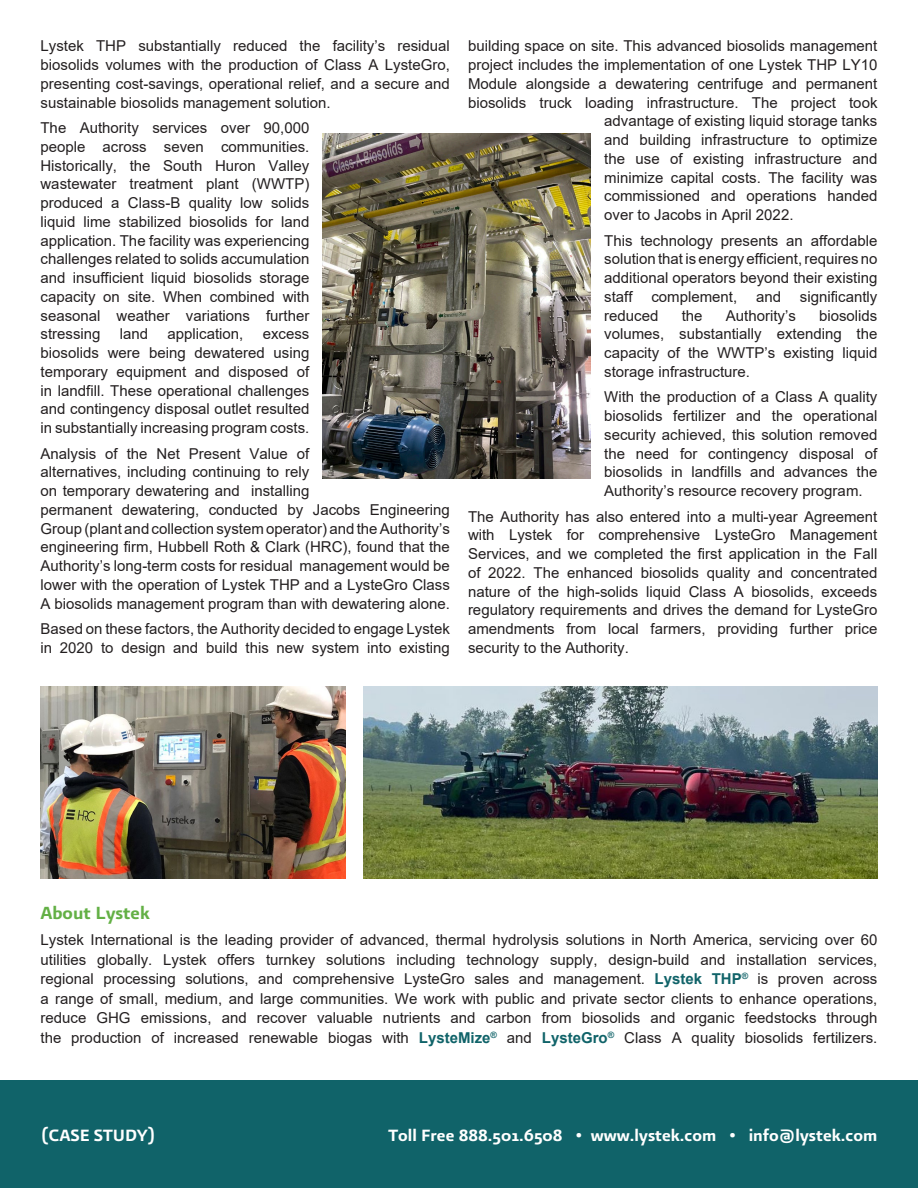
<style>
.page{position:relative;width:918px;height:1188px;background:#fff}
.page>*{position:absolute;margin:0;border:0;box-sizing:border-box;transform-origin:0 0}
.t1{font:21px "Presidencia Firme";color:#63b045}
.t2{font:19.5px "Presidencia Firme CC";color:#fff}
.t3{font:19.5px "Presidencia Firme";color:#fff}
.Body_Copy{font:15px/18.8px "Arial";color:#231f20;text-align:justify}
.s1{font-weight:700;color:#106369}
</style>
<div class="page">
<div style="left:0;top:1081px;width:918px;height:107px;background:#106369"></div>
<img style="left:323px;top:133px;width:268px;height:345px">
<img style="left:40px;top:687px;width:306px;height:191px">
<img style="left:364px;top:687px;width:514px;height:191px">
<p class="Body_Copy" style="left:40px;top:37px;width:411px">Lystek THP substantially reduced the facility’s residual biosolids volumes with the production of Class A LysteGro, presenting cost-savings, operational relief, and a secure and sustainable biosolids management solution.</p>
<p class="Body_Copy" style="left:40px;top:118px;width:270px">The Authority services over 90,000 people across seven communities.<br>Historically, the South Huron Valley wastewater treatment plant (WWTP) produced a Class-B quality low solids liquid lime stabilized biosolids for land application. The facility was experiencing challenges related to solids accumulation and insufficient liquid biosolids storage capacity on site. When combined with seasonal weather variations further stressing</p>
<p class="Body_Copy" style="left:120px;top:325px;width:30px">land</p>
<p class="Body_Copy" style="left:168px;top:325px;width:77px">application,</p>
<p class="Body_Copy" style="left:40px;top:325px;width:270px;text-indent:222px">excess biosolids were being dewatered using temporary equipment and disposed of in landfill. These operational challenges and contingency disposal outlet resulted in substantially increasing program costs.</p>
<p class="Body_Copy" style="left:40px;top:444px;width:411px;text-align:left">Analysis of the Net Present Value of<br>alternatives, including continuing to rely<br>on temporary dewatering and installing<br>permanent dewatering, conducted by Jacobs Engineering Group (plant and collection system operator) and the Authority’s engineering firm, Hubbell Roth &amp; Clark (HRC), found that the Authority’s long-term costs for residual management would be lower with the operation of Lystek THP and a LysteGro Class A biosolids management program than with dewatering alone.</p>
<p class="Body_Copy" style="left:40px;top:619px;width:411px">Based on these factors, the Authority decided to engage Lystek in 2020 to design and build this new system into existing</p>
<p class="Body_Copy" style="left:468px;top:37px;width:411px">building space on site. This advanced biosolids management</p>
<p class="Body_Copy" style="left:468px;top:55px;width:411px">project includes the implementation of one Lystek THP LY10</p>
<p class="Body_Copy" style="left:468px;top:74px;width:411px">Module alongside a dewatering centrifuge and permanent</p>
<p class="Body_Copy" style="left:468px;top:93px;width:411px">biosolids truck loading infrastructure. The project took</p>
<p class="Body_Copy" style="left:604px;top:112px;width:275px">advantage of existing liquid storage tanks</p>
<p class="Body_Copy" style="left:604px;top:130px;width:275px">and building infrastructure to optimize</p>
<p class="Body_Copy" style="left:604px;top:149px;width:275px">the use of existing infrastructure and</p>
<p class="Body_Copy" style="left:604px;top:168px;width:275px">minimize capital costs. The facility was</p>
<p class="Body_Copy" style="left:604px;top:187px;width:275px">commissioned and operations handed</p>
<p class="Body_Copy" style="left:604px;top:205px;width:191px">over to Jacobs in April 2022.</p>
<p class="Body_Copy" style="left:604px;top:231px;width:275px">This technology presents an affordable solution that is energy efficient, requires no additional operators beyond their existing staff</p>
<p class="Body_Copy" style="left:651px;top:287px;width:87px">complement,</p>
<p class="Body_Copy" style="left:756px;top:287px;width:27px">and</p>
<p class="Body_Copy" style="left:800px;top:287px;width:79px">significantly</p>
<p class="Body_Copy" style="left:604px;top:306px;width:56px">reduced</p>
<p class="Body_Copy" style="left:682px;top:306px;width:22px">the</p>
<p class="Body_Copy" style="left:726px;top:306px;width:72px">Authority’s</p>
<p class="Body_Copy" style="left:604px;top:306px;width:275px;text-indent:215px">biosolids volumes, substantially extending the capacity of the WWTP’s existing liquid storage infrastructure.</p>
<p class="Body_Copy" style="left:604px;top:388px;width:275px">With the production of a Class A quality biosolids fertilizer and the operational security achieved, this solution removed the need for contingency disposal of biosolids in landfills and advances the Authority’s resource recovery program.</p>
<p class="Body_Copy" style="left:468px;top:507px;width:411px">The Authority has also entered into a multi-year Agreement with Lystek for comprehensive LysteGro Management Services, and we completed the first application in the Fall of 2022. The enhanced biosolids quality and concentrated nature of the high-solids liquid Class A biosolids, exceeds regulatory requirements and drives the demand for LysteGro amendments from local farmers, providing further price security to the Authority.</p>
<p class="t1" style="left:40px;top:901px;width:111px">About Lystek</p>
<p class="Body_Copy" style="left:40px;top:930px;width:838px;line-height:19.5px">Lystek International is the leading provider of advanced, thermal hydrolysis solutions in North America, servicing over 60 utilities globally. Lystek offers turnkey solutions including technology supply, design-build and installation services, regional processing solutions, and comprehensive LysteGro sales and management. <span class="s1">Lystek THP</span><sup>®</sup> is proven across a range of small, medium, and large communities. We work with public and private sector clients to enhance operations, reduce GHG emissions, and recover valuable nutrients and carbon from biosolids and organic feedstocks through the production of increased renewable biogas with <span class="s1">LysteMize</span><sup>®</sup> and <span class="s1">LysteGro</span><sup>®</sup> Class A quality biosolids fertilizers.</p>
<p class="t3" style="left:40px;top:1124px;width:117px">(CASE STUDY)</p>
<p class="t2" style="left:389px;top:1124px;width:490px">Toll Free 888.501.6508 • www.lystek.com • info@lystek.com</p>
</div>
